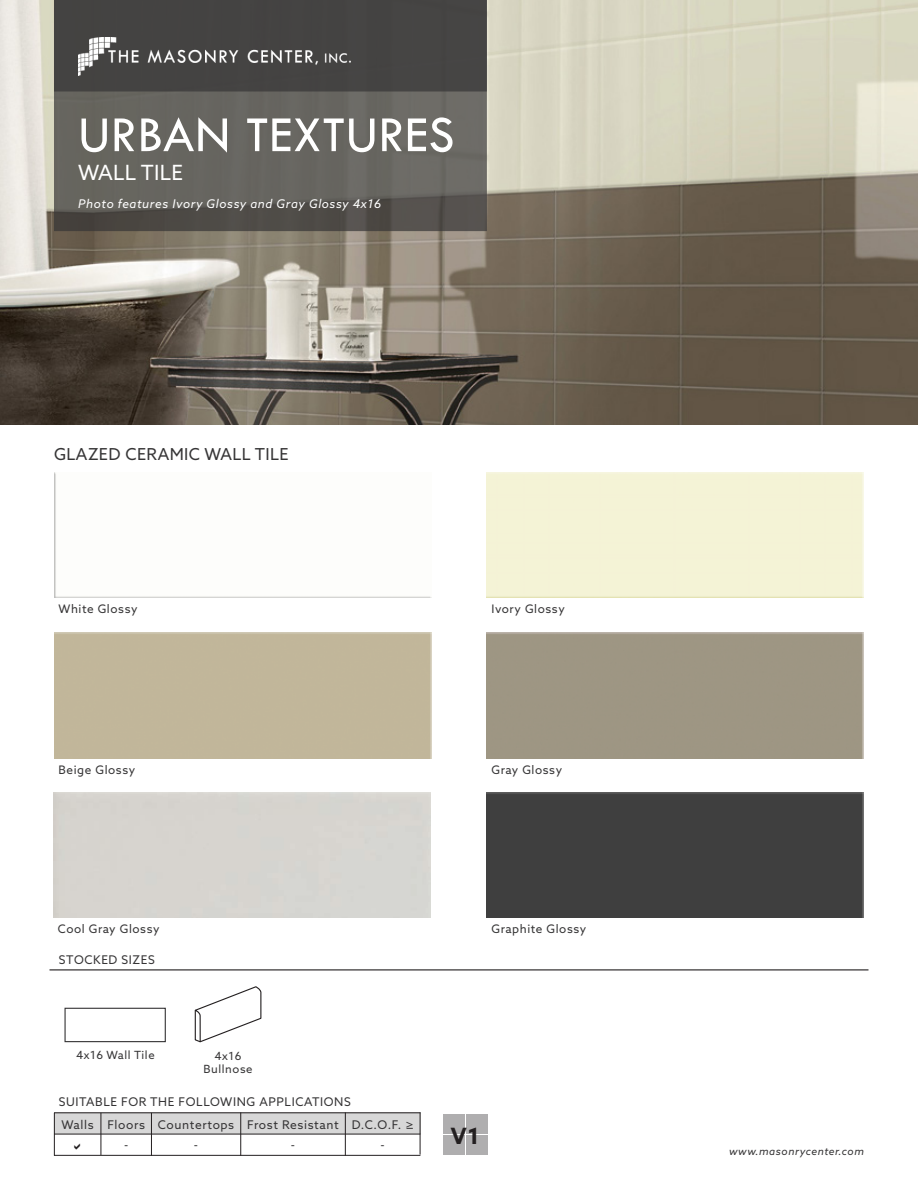
<style>
.page{position:relative;width:918px;height:1188px;background:#fff}
.page>*{position:absolute;margin:0;border:0;box-sizing:border-box;transform-origin:0 0}
.t1{font:52.5px "Tw Cen";letter-spacing:.01em;color:#fff}
.t2{font:700 22.5px "Azo Sans";color:#231f20}
.t3{font:21px "Azo Sans";letter-spacing:.01em;color:#fff}
.t4{font:16.5px "Azo Sans";letter-spacing:.025em;color:#363536}
.t5{font:12px "Azo Sans";letter-spacing:.05em;color:#363536}
.t6{font:italic 12px "Azo Sans";letter-spacing:.05em;color:#fff}
.t7{font:11.7px "Azo Sans";letter-spacing:.05em;color:#363536}
.t8{font:11.25px "Azo Sans";letter-spacing:.05em;color:#363536}
.t9{font:italic 10.5px "Azo Sans";letter-spacing:.05em;color:#363536}
</style>
<div class="page">
<div style="left:443px;top:1115px;width:21px;height:19px;background:#afaeaf"></div>
<div style="left:443px;top:1136px;width:21px;height:19px;background:#afaeaf"></div>
<div style="left:466px;top:1115px;width:21px;height:19px;background:#afaeaf"></div>
<div style="left:466px;top:1136px;width:21px;height:19px;background:#afaeaf"></div>
<img style="left:0;top:0;width:918px;height:424px">
<svg style="left:54px;top:92px;width:433px;height:139px;background:#63615c"></svg>
<div style="left:54px;top:0;width:433px;height:92px;background:#444342"></div>
<img style="left:78px;top:38px;width:272px;height:37px">
<hr style="left:50px;top:969px;width:818px;height:1px;background:#231f20">
<div style="left:64px;top:1008px;width:102px;height:34px;border:1px solid #363536"></div>
<img style="left:54px;top:472px;width:377px;height:126px">
<div style="left:487px;top:633px;width:377px;height:125px;background:#9e9683"></div>
<svg style="left:194px;top:986px;width:68px;height:57px"></svg>
<div style="left:54px;top:1112px;width:366px;height:22px;background:#d7d7d7"></div>
<hr style="left:54px;top:1112px;width:366px;height:1px;background:#231f20">
<hr style="left:54px;top:1134px;width:366px;height:1px;background:#231f20">
<hr style="left:54px;top:1155px;width:366px;height:1px;background:#231f20">
<hr style="left:101px;top:1113px;width:1px;height:42px;background:#231f20">
<hr style="left:151px;top:1113px;width:1px;height:43px;background:#231f20">
<hr style="left:240px;top:1112px;width:1px;height:44px;background:#231f20">
<hr style="left:345px;top:1112px;width:1px;height:44px;background:#231f20">
<hr style="left:420px;top:1112px;width:1px;height:43px;background:#231f20">
<hr style="left:54px;top:1113px;width:1px;height:43px;background:#231f20">
<div style="left:487px;top:792px;width:377px;height:126px;background:#3f3f3f"></div>
<p class="t1" style="left:78px;top:103px;width:378px">URBAN TEXTURES</p>
<p class="t3" style="left:78px;top:159px;width:106px">WALL TILE</p>
<p class="t6" style="left:78px;top:196px;width:304px">Photo features Ivory Glossy and Gray Glossy 4x16</p>
<p class="t4" style="left:54px;top:443px;width:236px">GLAZED CERAMIC WALL TILE</p>
<p class="t7" style="left:59px;top:601px;width:81px">White Glossy</p>
<p class="t7" style="left:491px;top:601px;width:75px">Ivory Glossy</p>
<p class="t7" style="left:59px;top:762px;width:78px">Beige Glossy</p>
<p class="t7" style="left:491px;top:762px;width:72px">Gray Glossy</p>
<p class="t7" style="left:58px;top:921px;width:103px">Cool Gray Glossy</p>
<p class="t7" style="left:491px;top:921px;width:96px">Graphite Glossy</p>
<p class="t5" style="left:59px;top:952px;width:97px">STOCKED SIZES</p>
<p class="t8" style="left:76px;top:1047px;width:80px">4x16 Wall Tile</p>
<p class="t8" style="left:215px;top:1048px;width:29px">4x16</p>
<p class="t8" style="left:204px;top:1062px;width:50px">Bullnose</p>
<p class="t5" style="left:59px;top:1093px;width:294px">SUITABLE FOR THE FOLLOWING APPLICATIONS</p>
<p class="t5" style="left:62px;top:1117px;width:34px">Walls</p>
<p class="t5" style="left:107px;top:1117px;width:39px">Floors</p>
<p class="t5" style="left:158px;top:1117px;width:78px">Countertops</p>
<p class="t5" style="left:247px;top:1117px;width:93px">Frost Resistant</p>
<p class="t5" style="left:124px;top:1137px;width:6px">-</p>
<p class="t5" style="left:194px;top:1137px;width:6px">-</p>
<p class="t5" style="left:291px;top:1137px;width:6px">-</p>
<p class="t5" style="left:381px;top:1137px;width:6px">-</p>
<p class="t5" style="left:352px;top:1117px;width:63px">D.C.O.F. &gt;</p>
<p class="t2" style="left:451px;top:1121px;width:30px">V1</p>
<p class="t9" style="left:729px;top:1144px;width:136px">www.masonrycenter.com</p>
</div>
